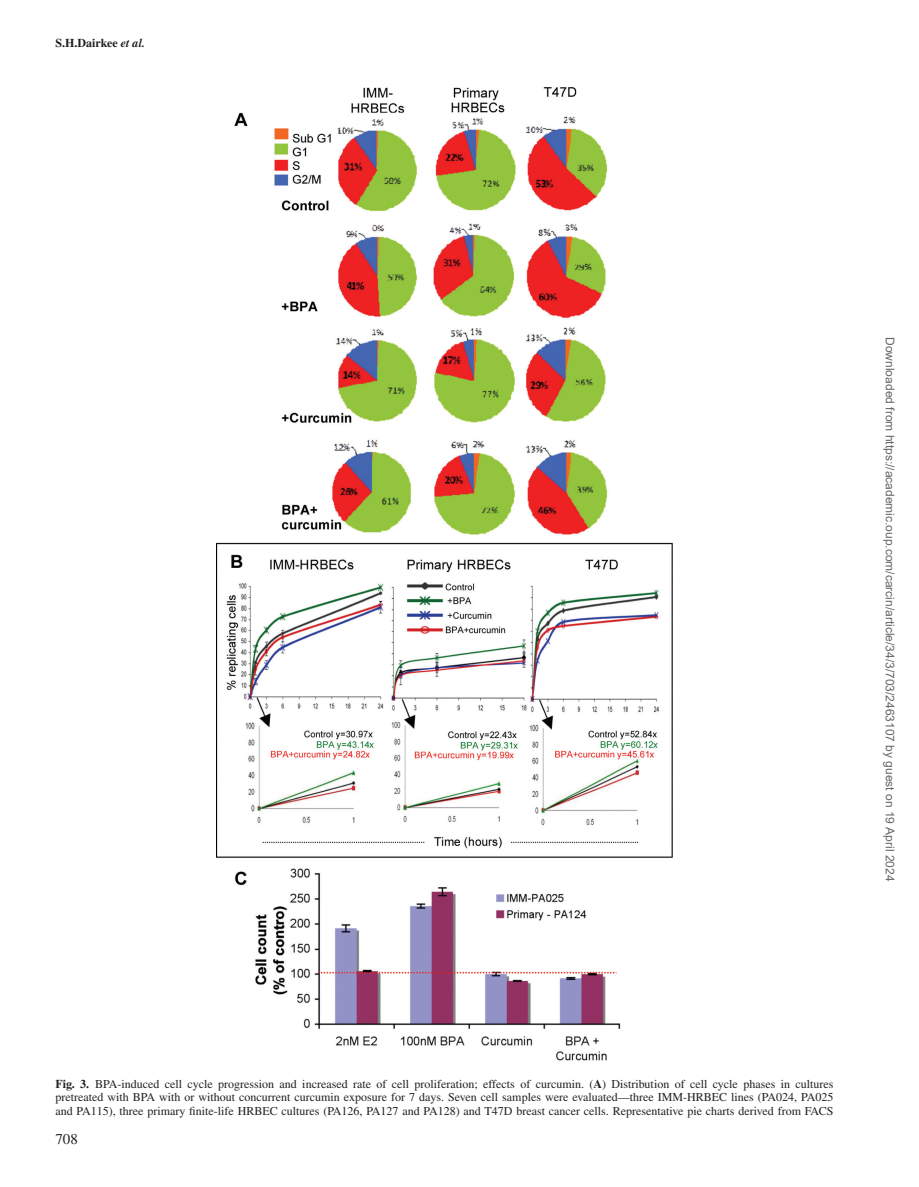
<style>
.page{position:relative;width:919px;height:1187px;background:#fff}
.page>*{position:absolute;margin:0;border:0;box-sizing:border-box;transform-origin:0 0}
.t1{font:15px "Times LT Std";color:#231f20}
.t2{font:12px/13.5px "Times LT Std";color:#231f20;text-align:justify}
.t3{font:12px "Arial";color:#666}
.t4{font:700 12px "Times LT Std";color:#231f20}
.s1{font-style:italic}
.s2{font-weight:700}
</style>
<div class="page">
<img style="left:217px;top:87px;width:455px;height:973px">
<p class="t4" style="left:55px;top:36px;width:91px">S.H.Dairkee <span class="s1">et al.</span></p>
<p class="t3" style="left:894px;top:337px;width:545px;rotate:90deg">Downloaded from https://academic.oup.com/carcin/article/34/3/703/2463107 by guest on 19 April 2024</p>
<p class="t2" style="left:55px;top:1076px;width:779px"><span class="s2">Fig. 3.</span> BPA-induced cell cycle progression and increased rate of cell proliferation; effects of curcumin. (<span class="s2">A</span>) Distribution of cell cycle phases in cultures pretreated with BPA with or without concurrent curcumin exposure for 7 days. Seven cell samples were evaluated—three IMM-HRBEC lines (PA024, PA025 and PA115), three primary finite-life HRBEC cultures (PA126, PA127 and PA128) and T47D breast cancer cells. Representative pie charts derived from FACS</p>
<p class="t1" style="left:55px;top:1130px;width:24px">708</p>
</div>
